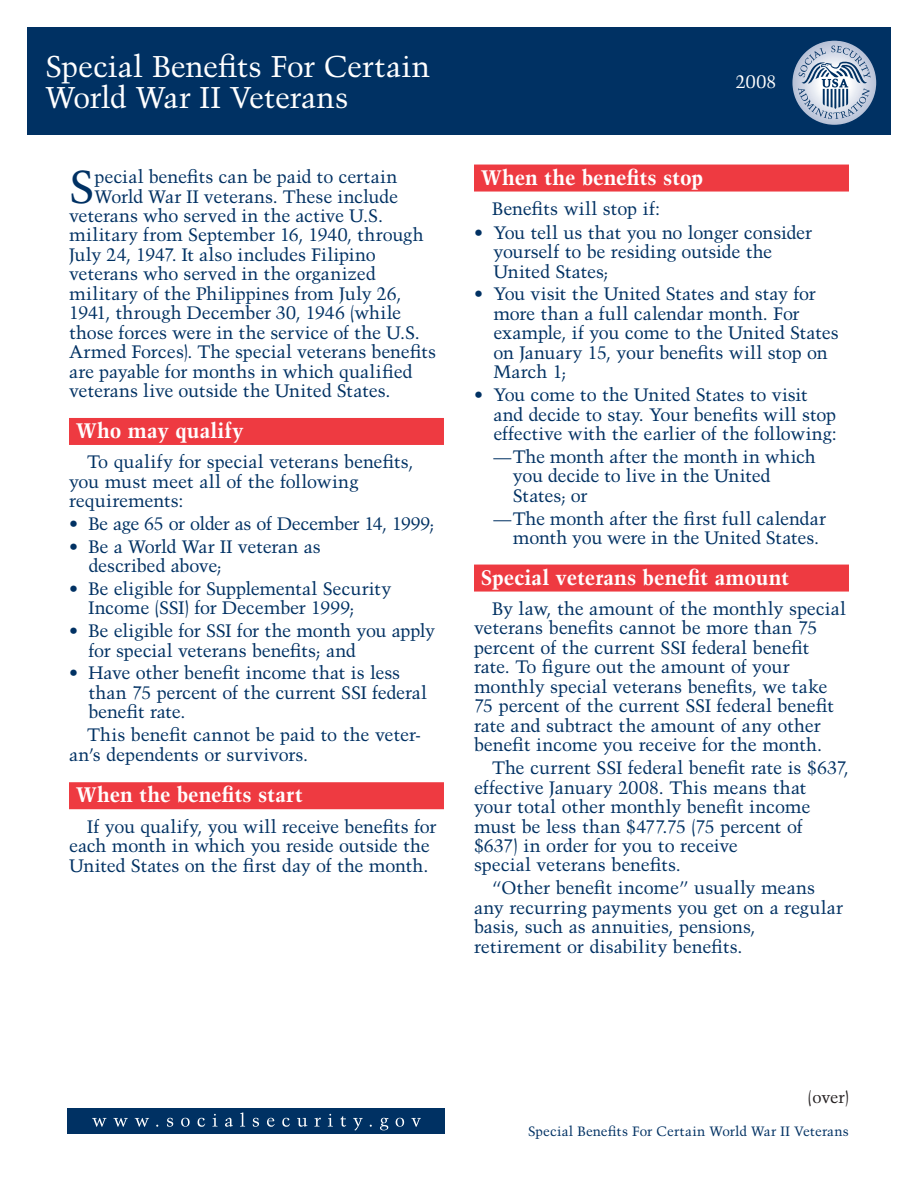
<style>
.page{position:relative;width:918px;height:1188px;background:#fff}
.page>*{position:absolute;margin:0;border:0;box-sizing:border-box;transform-origin:0 0}
.t1{font:45.9px "Trump Mediaeval";color:#003163}
.t2{font:30px/31.5px "Trump Mediaeval";letter-spacing:-.01em;color:#fff}
.t3{font:700 21px "Trump Mediaeval";color:#fff}
.t4{font:18px/19.5px "Trump Mediaeval";letter-spacing:-.01em;color:#003163}
.t5{font:18px "Trump Mediaeval";color:#fff}
.t6{font:16.5px "Trump Mediaeval";color:#231f20}
.t7{font:13.5px "Trump Mediaeval";letter-spacing:.005em;color:#003163}
</style>
<div class="page">
<div style="left:68px;top:1109px;width:378px;height:25px;background:#003163"></div>
<svg style="left:92px;top:1112px;width:329px;height:19px"></svg>
<div style="left:69px;top:418px;width:375px;height:27px;background:#ee3a41"></div>
<div style="left:69px;top:782px;width:375px;height:27px;background:#ee3a41"></div>
<div style="left:474px;top:165px;width:375px;height:27px;background:#ee3a41"></div>
<div style="left:474px;top:565px;width:375px;height:27px;background:#ee3a41"></div>
<div style="left:27px;top:27px;width:864px;height:108px;background:#003163"></div>
<svg style="left:792px;top:40px;width:85px;height:85px"></svg>
<svg style="left:798px;top:46px;width:73px;height:73px;background:#9eafc5"></svg>
<h1 class="t2" style="left:46px;top:50px;width:386px">Special Benefits For Certain<br>World War II Veterans</h1>
<h2 class="t1" style="left:69px;top:159px;width:27px">S</h2>
<h2 class="t4" style="left:95px;top:167px;width:304px">pecial benefits can be paid to certain</h2>
<h2 class="t4" style="left:95px;top:186px;width:305px">World War II veterans. These include</h2>
<h2 class="t4" style="left:69px;top:206px;width:316px">veterans who served in the active U.S.</h2>
<h2 class="t4" style="left:69px;top:225px;width:356px">military from September 16, 1940, through</h2>
<h2 class="t4" style="left:69px;top:245px;width:308px">July 24, 1947. It also includes Filipino</h2>
<h2 class="t4" style="left:69px;top:264px;width:308px">veterans who served in the organized</h2>
<h2 class="t4" style="left:69px;top:284px;width:334px">military of the Philippines from July 26,</h2>
<h2 class="t4" style="left:69px;top:303px;width:334px">1941, through December 30, 1946 (while</h2>
<h2 class="t4" style="left:69px;top:323px;width:352px">those forces were in the service of the U.S.</h2>
<h2 class="t4" style="left:69px;top:342px;width:369px">Armed Forces). The special veterans benefits</h2>
<h2 class="t4" style="left:69px;top:362px;width:345px">are payable for months in which qualified</h2>
<h2 class="t4" style="left:69px;top:381px;width:323px">veterans live outside the United States.</h2>
<h2 class="t3" style="left:76px;top:417px;width:170px">Who may qualify</h2>
<h2 class="t4" style="left:69px;top:452px;width:346px;text-indent:18px">To qualify for special veterans benefits, you must meet all of the following requirements:</h2>
<h2 class="t4" style="left:69px;top:514px;width:367px">• Be age 65 or older as of December 14, 1999;</h2>
<h2 class="t4" style="left:88px;top:536px;width:234px;text-indent:-19px">• Be a World War II veteran as described above;</h2>
<h2 class="t4" style="left:88px;top:579px;width:304px;text-indent:-19px">• Be eligible for Supplemental Security<br>Income (SSI) for December 1999;</h2>
<h2 class="t4" style="left:88px;top:621px;width:348px;text-indent:-19px">• Be eligible for SSI for the month you apply for special veterans benefits; and</h2>
<h2 class="t4" style="left:88px;top:663px;width:340px;text-indent:-19px">• Have other benefit income that is less than 75 percent of the current SSI federal benefit rate.</h2>
<h2 class="t4" style="left:69px;top:725px;width:354px;text-indent:18px">This benefit cannot be paid to the veter&shy;an’s dependents or survivors.</h2>
<h2 class="t3" style="left:76px;top:782px;width:229px">When the benefits start</h2>
<h2 class="t4" style="left:69px;top:816px;width:369px;text-indent:18px">If you qualify, you will receive benefits for each month in which you reside outside the<br>United States on the first day of the month.</h2>
<h1 class="t5" style="left:736px;top:71px;width:42px">2008</h1>
<h2 class="t3" style="left:481px;top:164px;width:224px">When the benefits stop</h2>
<h2 class="t4" style="left:492px;top:199px;width:169px">Benefits will stop if:</h2>
<h2 class="t4" style="left:493px;top:222px;width:320px;text-indent:-19px">• You tell us that you no longer consider yourself to be residing outside the<br>United States;</h2>
<h2 class="t4" style="left:493px;top:284px;width:347px;text-indent:-19px">• You visit the United States and stay for more than a full calendar month. For example, if you come to the United States on January 15, your benefits will stop on<br>March 1;</h2>
<h2 class="t4" style="left:493px;top:385px;width:345px;text-indent:-19px">• You come to the United States to visit and decide to stay. Your benefits will stop effective with the earlier of the following:</h2>
<h2 class="t4" style="left:513px;top:447px;width:305px;text-indent:-19px">— The month after the month in which you decide to live in the United<br>States; or</h2>
<h2 class="t4" style="left:513px;top:508px;width:315px;text-indent:-19px">— The month after the first full calendar month you were in the United States.</h2>
<h2 class="t3" style="left:481px;top:564px;width:310px">Special veterans benefit amount</h2>
<h2 class="t4" style="left:474px;top:599px;width:374px;text-indent:18px">By law, the amount of the monthly special veterans benefits cannot be more than 75 percent of the current SSI federal benefit rate. To figure out the amount of your monthly special veterans benefits, we take 75 percent of the current SSI federal benefit rate and subtract the amount of any other benefit income you receive for the month.</h2>
<h2 class="t4" style="left:474px;top:758px;width:376px;text-indent:18px">The current SSI federal benefit rate is $637, effective January 2008. This means that<br>your total other monthly benefit income must be less than $477.75 (75 percent of $637) in order for you to receive<br>special veterans benefits.</h2>
<h2 class="t4" style="left:474px;top:878px;width:371px;text-indent:18px">“Other benefit income” usually means any recurring payments you get on a regular basis, such as annuities, pensions, retirement or disability benefits.</h2>
<p class="t6" style="left:808px;top:1087px;width:43px">(over)</p>
<p class="t7" style="left:528px;top:1123px;width:322px">Special Benefits For Certain World War II Veterans</p>
</div>
